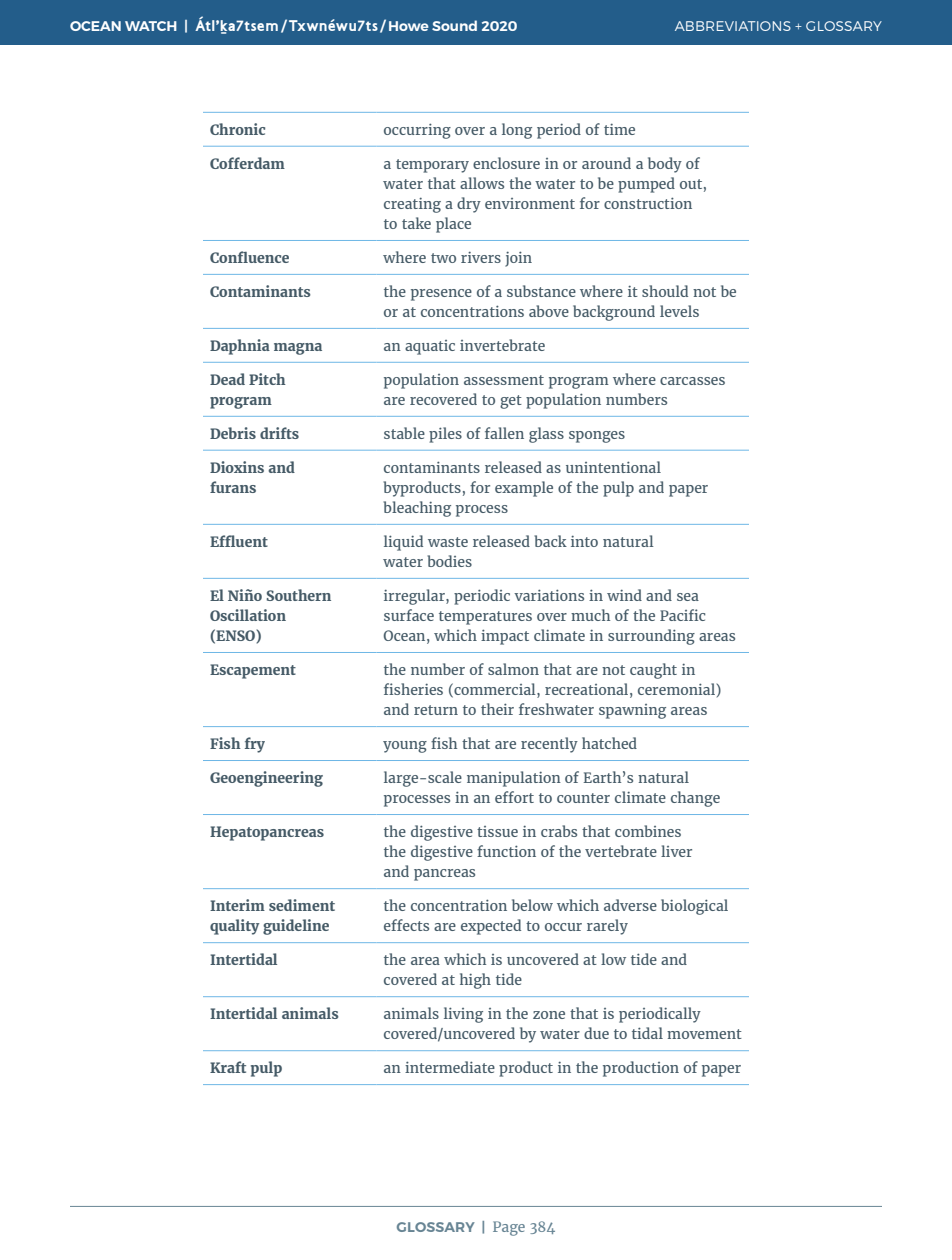
<style>
.page{position:relative;width:952px;height:1260px;background:#fff}
.page>*{position:absolute;margin:0;border:0;box-sizing:border-box;transform-origin:0 0}
.t1{font:14px/20.1px "Merriweather";color:#455a66}
.t2{font:700 14px/20.1px "Merriweather";color:#455a66}
.t3{font:600 14px "Montserrat";color:#fff}
.t4{font:300 14px "Montserrat";letter-spacing:.01em;color:#fff}
.t5{font:600 14px "Montserrat";color:#688594}
.t6{font:14px "Merriweather";color:#688594}
.s1{font-family:"Aboriginal Sans";font-weight:700;font-size:15.75px}
.s2{font-family:"Montserrat";font-weight:600}
</style>
<div class="page">
<div style="left:0;top:0;width:952px;height:45px;background:#235d8a"></div>
<hr style="left:203px;top:112px;width:174px;height:1px;background:#6eb7e6">
<hr style="left:377px;top:112px;width:372px;height:1px;background:#6eb7e6">
<hr style="left:203px;top:146px;width:174px;height:1px;background:#6eb7e6">
<hr style="left:377px;top:146px;width:372px;height:1px;background:#6eb7e6">
<hr style="left:203px;top:240px;width:174px;height:1px;background:#6eb7e6">
<hr style="left:377px;top:240px;width:372px;height:1px;background:#6eb7e6">
<hr style="left:203px;top:274px;width:174px;height:1px;background:#6eb7e6">
<hr style="left:377px;top:274px;width:372px;height:1px;background:#6eb7e6">
<hr style="left:203px;top:328px;width:174px;height:1px;background:#6eb7e6">
<hr style="left:377px;top:328px;width:372px;height:1px;background:#6eb7e6">
<hr style="left:203px;top:362px;width:174px;height:1px;background:#6eb7e6">
<hr style="left:377px;top:362px;width:372px;height:1px;background:#6eb7e6">
<hr style="left:203px;top:416px;width:174px;height:1px;background:#6eb7e6">
<hr style="left:377px;top:416px;width:372px;height:1px;background:#6eb7e6">
<hr style="left:203px;top:450px;width:174px;height:1px;background:#6eb7e6">
<hr style="left:377px;top:450px;width:372px;height:1px;background:#6eb7e6">
<hr style="left:203px;top:524px;width:174px;height:1px;background:#6eb7e6">
<hr style="left:377px;top:524px;width:372px;height:1px;background:#6eb7e6">
<hr style="left:203px;top:578px;width:174px;height:1px;background:#6eb7e6">
<hr style="left:377px;top:578px;width:372px;height:1px;background:#6eb7e6">
<hr style="left:203px;top:652px;width:174px;height:1px;background:#6eb7e6">
<hr style="left:377px;top:652px;width:372px;height:1px;background:#6eb7e6">
<hr style="left:203px;top:726px;width:174px;height:1px;background:#6eb7e6">
<hr style="left:377px;top:726px;width:372px;height:1px;background:#6eb7e6">
<hr style="left:203px;top:760px;width:174px;height:1px;background:#6eb7e6">
<hr style="left:377px;top:760px;width:372px;height:1px;background:#6eb7e6">
<hr style="left:203px;top:814px;width:174px;height:1px;background:#6eb7e6">
<hr style="left:377px;top:814px;width:372px;height:1px;background:#6eb7e6">
<hr style="left:203px;top:888px;width:174px;height:1px;background:#6eb7e6">
<hr style="left:377px;top:888px;width:372px;height:1px;background:#6eb7e6">
<hr style="left:203px;top:942px;width:174px;height:1px;background:#6eb7e6">
<hr style="left:377px;top:942px;width:372px;height:1px;background:#6eb7e6">
<hr style="left:203px;top:996px;width:174px;height:1px;background:#6eb7e6">
<hr style="left:377px;top:996px;width:372px;height:1px;background:#6eb7e6">
<hr style="left:203px;top:1050px;width:174px;height:1px;background:#6eb7e6">
<hr style="left:377px;top:1050px;width:372px;height:1px;background:#6eb7e6">
<hr style="left:203px;top:1084px;width:174px;height:1px;background:#6eb7e6">
<hr style="left:377px;top:1084px;width:372px;height:1px;background:#6eb7e6">
<hr style="left:70px;top:1206px;width:812px;height:1px;background:#688594">
<p class="t3" style="left:70px;top:17px;width:449px">OCEAN WATCH | <span class="s1">Átl’ḵa7tsem</span> / <span class="s1">Txwnéwu7ts</span>/ Howe Sound 2020</p>
<p class="t4" style="left:675px;top:17px;width:209px">ABBREVIATIONS + GLOSSARY</p>
<p class="t2" style="left:210px;top:119px;width:57px">Chronic</p>
<p class="t1" style="left:384px;top:119px;width:254px">occurring over a long period of time</p>
<p class="t2" style="left:210px;top:153px;width:76px">Cofferdam</p>
<p class="t1" style="left:384px;top:153px;width:325px">a temporary enclosure in or around a body of water that allows the water to be pumped out, creating a dry environment for construction to take place</p>
<p class="t2" style="left:210px;top:248px;width:81px">Confluence</p>
<p class="t1" style="left:384px;top:248px;width:150px">where two rivers join</p>
<p class="t2" style="left:210px;top:281px;width:102px">Contaminants</p>
<p class="t1" style="left:384px;top:281px;width:355px">the presence of a substance where it should not be or at concentrations above background levels</p>
<p class="t2" style="left:210px;top:335px;width:114px">Daphnia magna</p>
<p class="t1" style="left:384px;top:335px;width:163px">an aquatic invertebrate</p>
<p class="t2" style="left:210px;top:369px;width:77px">Dead Pitch program</p>
<p class="t1" style="left:384px;top:369px;width:344px">population assessment program where carcasses are recovered to get population numbers</p>
<p class="t2" style="left:210px;top:423px;width:91px">Debris drifts</p>
<p class="t1" style="left:384px;top:423px;width:243px">stable piles of fallen glass sponges</p>
<p class="t2" style="left:210px;top:457px;width:87px">Dioxins and furans</p>
<p class="t1" style="left:384px;top:457px;width:326px">contaminants released as unintentional byproducts, for example of the pulp and paper bleaching process</p>
<p class="t2" style="left:210px;top:531px;width:59px">Effluent</p>
<p class="t1" style="left:384px;top:531px;width:272px">liquid waste released back into natural water bodies</p>
<p class="t2" style="left:210px;top:585px;width:123px">El Niño Southern<br>Oscillation (ENSO)</p>
<p class="t1" style="left:384px;top:585px;width:354px">irregular, periodic variations in wind and sea surface temperatures over much of the Pacific<br>Ocean, which impact climate in surrounding areas</p>
<p class="t2" style="left:210px;top:660px;width:87px">Escapement</p>
<p class="t1" style="left:384px;top:660px;width:339px">the number of salmon that are not caught in fisheries (commercial, recreational, ceremonial) and return to their freshwater spawning areas</p>
<p class="t2" style="left:210px;top:734px;width:57px">Fish fry</p>
<p class="t1" style="left:384px;top:734px;width:255px">young fish that are recently hatched</p>
<p class="t2" style="left:210px;top:768px;width:115px">Geoengineering</p>
<p class="t1" style="left:384px;top:768px;width:338px">large-scale manipulation of Earth’s natural processes in an effort to counter climate change</p>
<p class="t2" style="left:210px;top:822px;width:116px">Hepatopancreas</p>
<p class="t1" style="left:384px;top:822px;width:311px">the digestive tissue in crabs that combines the digestive function of the vertebrate liver and pancreas</p>
<p class="t2" style="left:210px;top:896px;width:127px">Interim sediment quality guideline</p>
<p class="t1" style="left:384px;top:896px;width:347px">the concentration below which adverse biological effects are expected to occur rarely</p>
<p class="t2" style="left:210px;top:950px;width:69px">Intertidal</p>
<p class="t1" style="left:384px;top:950px;width:305px">the area which is uncovered at low tide and covered at high tide</p>
<p class="t2" style="left:210px;top:1004px;width:130px">Intertidal animals</p>
<p class="t1" style="left:384px;top:1004px;width:360px">animals living in the zone that is periodically covered/uncovered by water due to tidal movement</p>
<p class="t2" style="left:210px;top:1058px;width:74px">Kraft pulp</p>
<p class="t1" style="left:384px;top:1058px;width:359px">an intermediate product in the production of paper</p>
<p class="t5" style="left:397px;top:1218px;width:22px">Glossary</p>
<p class="t6" style="left:482px;top:1217px;width:75px"><span class="s2">|</span> Page 384</p>
</div>
